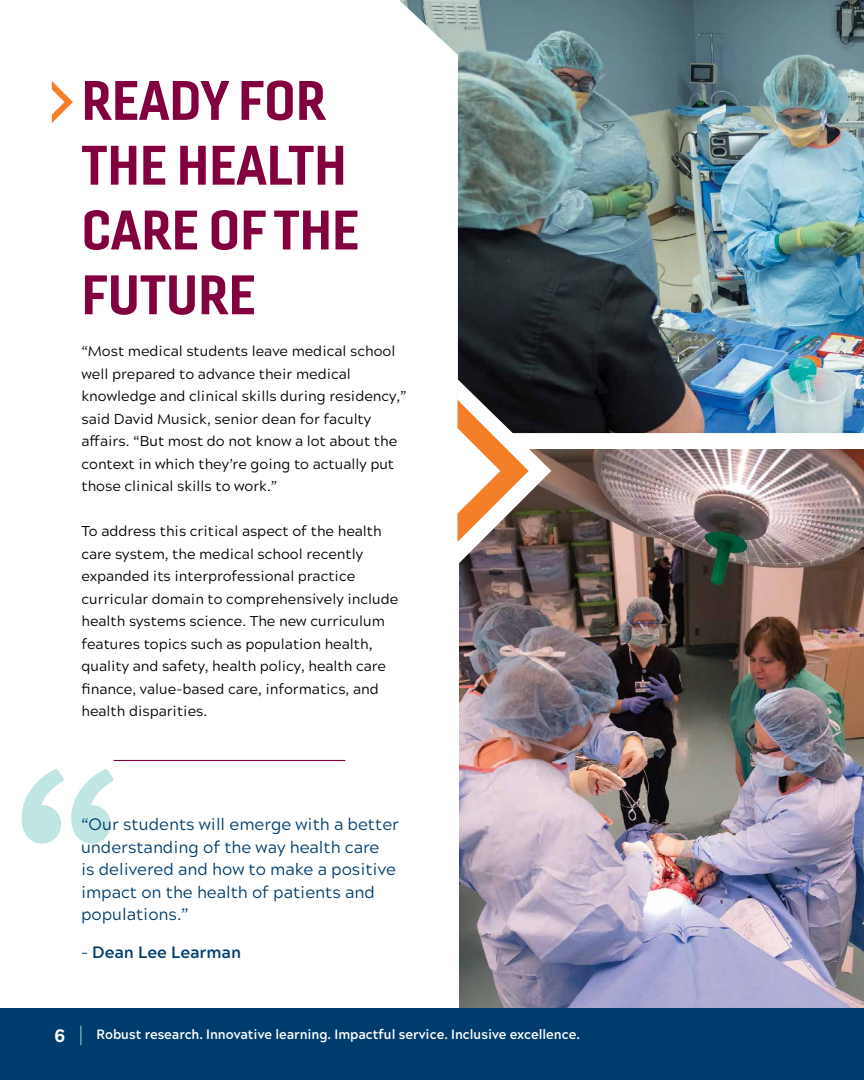
<style>
.page{position:relative;width:864px;height:1080px;background:#fff}
.page>*{position:absolute;margin:0;border:0;box-sizing:border-box;transform-origin:0 0}
.t1{font:54px/64.8px "Gineso Nor Bol";color:#83003f}
.t2{font:800 18px "Acherus Grotesque";color:#fff;scale:.96 1}
.t3{font:16.5px/22.5px "Acherus Grotesque";color:#003d6e}
.t4{font:700 16.5px "Acherus Grotesque";color:#003d6e}
.t5{font:14.25px/22.5px "Acherus Grotesque";color:#000}
.t6{font:700 13.5px "Acherus Grotesque";color:#fff;scale:.96 1}
.s1{font-weight:400}
</style>
<div class="page">
<img style="left:459px;top:449px;width:405px;height:559px">
<img style="left:399px;top:0;width:465px;height:433px">
<div style="left:0;top:1008px;width:864px;height:72px;background:#003d6e"></div>
<svg style="left:80px;top:1026px;width:1px;height:19px"></svg>
<svg style="left:52px;top:81px;width:21px;height:42px"></svg>
<svg style="left:457px;top:379px;width:94px;height:186px"></svg>
<svg style="left:71px;top:769px;width:43px;height:75px"></svg>
<svg style="left:22px;top:769px;width:42px;height:75px"></svg>
<hr style="left:114px;top:760px;width:231px;height:1px;background:#83003f">
<h1 class="t1" style="left:81px;top:67px;width:279px">READY FOR<br>THE HEALTH<br>CARE OF THE<br>FUTURE</h1>
<p class="t5" style="left:81px;top:339px;width:327px">“Most medical students leave medical school well prepared to advance their medical knowledge and clinical skills during residency,” said David Musick, senior dean for faculty affairs. “But most do not know a lot about the context in which they’re going to actually put those clinical skills to work.”</p>
<p class="t5" style="left:81px;top:519px;width:318px">To address this critical aspect of the health care system, the medical school recently expanded its interprofessional practice curricular domain to comprehensively include health systems science. The new curriculum features topics such as population health, quality and safety, health policy, health care finance, value-based care, informatics, and health disparities.</p>
<p class="t3" style="left:81px;top:812px;width:320px">“Our students will emerge with a better understanding of the way health care<br>is delivered and how to make a positive impact on the health of patients and populations.”</p>
<p class="t4" style="left:81px;top:938px;width:161px"><span class="s1">-</span> Dean Lee Learman</p>
<p class="t2" style="left:55px;top:1020px;width:13px">6</p>
<p class="t6" style="left:97px;top:1023px;width:505px">Robust research. Innovative learning. Impactful service. Inclusive excellence.</p>
</div>
